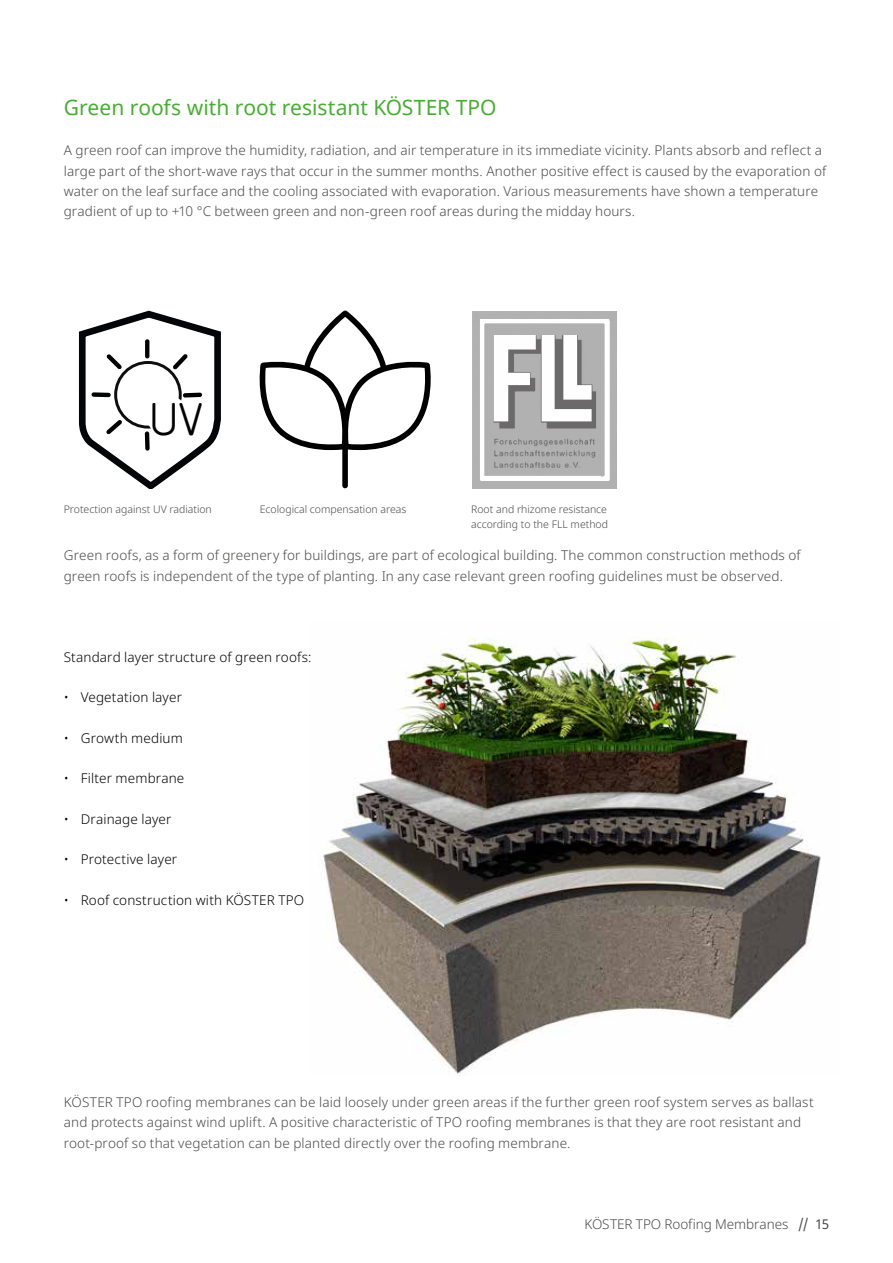
<style>
.page{position:relative;width:893px;height:1263px;background:#fff}
.page>*{position:absolute;margin:0;border:0;box-sizing:border-box;transform-origin:0 0}
.t1{font:21px "Noto Sans";color:#49ad33}
.t2{font:300 13.5px/20.2px "Noto Sans";letter-spacing:.01em;color:#4a4a49}
.t3{font:300 13.5px "Noto Sans";letter-spacing:.01em;color:#000}
.t4{font:300 10.5px/15.1px "Noto Sans";color:#4a4a49}
.s1{font-weight:400}
</style>
<div class="page">
<svg style="left:260px;top:311px;width:171px;height:177px"></svg>
<img style="left:472px;top:311px;width:145px;height:177px">
<img style="left:322px;top:637px;width:499px;height:437px">
<svg style="left:79px;top:311px;width:142px;height:177px"></svg>
<h1 class="t1" style="left:64px;top:93px;width:434px">Green roofs with root resistant KÖSTER TPO</h1>
<p class="t2" style="left:64px;top:141px;width:764px">A green roof can improve the humidity, radiation, and air temperature in its immediate vicinity. Plants absorb and reflect a large part of the short-wave rays that occur in the summer months. Another positive effect is caused by the evaporation of water on the leaf surface and the cooling associated with evaporation. Various measurements have shown a temperature gradient of up to +10 °C between green and non-green roof areas during the midday hours.</p>
<p class="t4" style="left:64px;top:502px;width:150px">Protection against UV radiation</p>
<p class="t4" style="left:260px;top:502px;width:148px">Ecological compensation areas</p>
<p class="t4" style="left:471px;top:502px;width:138px">Root and rhizome resistance according to the FLL method</p>
<p class="t2" style="left:64px;top:546px;width:738px">Green roofs, as a form of greenery for buildings, are part of ecological building. The common construction methods of green roofs is independent of the type of planting. In any case relevant green roofing guidelines must be observed.</p>
<p class="t3" style="left:64px;top:647px;width:249px">Standard layer structure of green roofs:</p>
<p class="t3" style="left:64px;top:688px;width:120px">• Vegetation layer</p>
<p class="t3" style="left:64px;top:728px;width:121px">• Growth medium</p>
<p class="t3" style="left:64px;top:769px;width:122px">• Filter membrane</p>
<p class="t3" style="left:64px;top:809px;width:109px">• Drainage layer</p>
<p class="t3" style="left:64px;top:850px;width:115px">• Protective layer</p>
<p class="t3" style="left:64px;top:890px;width:242px">• Roof construction with KÖSTER TPO</p>
<p class="t2" style="left:64px;top:1092px;width:751px">KÖSTER TPO roofing membranes can be laid loosely under green areas if the further green roof system serves as ballast and protects against wind uplift. A positive characteristic of TPO roofing membranes is that they are root resistant and root-proof so that vegetation can be planted directly over the roofing membrane.</p>
<p class="t2" style="left:584px;top:1214px;width:246px">KÖSTER TPO Roofing Membranes <span class="s1">// 15</span></p>
</div>
